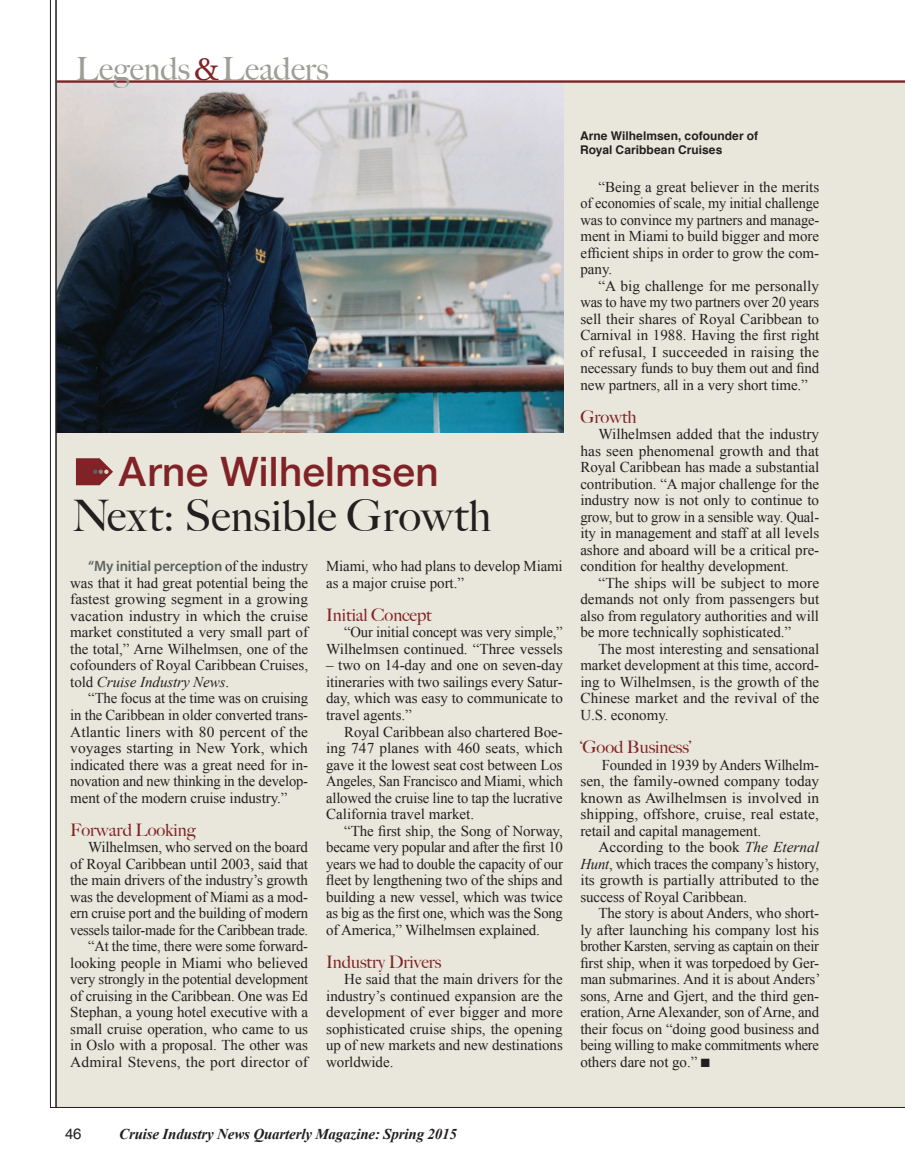
<style>
.page{position:relative;width:905px;height:1175px;background:#fff}
.page>*{position:absolute;margin:0;border:0;box-sizing:border-box;transform-origin:0 0}
.t1{font:500 43.5px "Big Caslon";letter-spacing:.01em;color:#231f20}
.t2{font:500 40.5px "Helvetica Neue";letter-spacing:.01em;color:#812326}
.t3{font:500 31.95px "Big Caslon";color:#9c9f96}
.t4{font:500 17.25px "Big Caslon";letter-spacing:-.005em;color:#812326}
.t5{font:15px/16.5px "Times New Roman";letter-spacing:-.005em;color:#231f20;text-align:justify}
.t6{font:italic 700 15px "Times New Roman";letter-spacing:-.01em;color:#231f20}
.t7{font:600 15px "Myriad Pro";letter-spacing:-.01em;color:#5b625c}
.t8{font:15px "Helvetica";color:#231f20}
.t9{font:700 12px/14.1px "Helvetica";letter-spacing:.005em;color:#231f20}
.s1{font-family:"Bookman Std";font-weight:300;font-size:31.5px;color:#812326}
.s2{font-family:"Times New Roman";font-weight:400;color:#231f20}
.s3{font-style:italic}
</style>
<div class="page">
<div style="left:56px;top:81px;width:848px;height:1026px;background:#e9e7db"></div>
<hr style="left:50px;top:1107px;width:854px;height:1px;background:#231f20">
<img style="left:57px;top:83px;width:506px;height:349px">
<hr style="left:57px;top:80px;width:847px;height:3px;background:#812326">
<hr style="left:55px;top:0;width:2px;height:1107px;background:#231f20">
<hr style="left:50px;top:0;width:1px;height:1107px;background:#231f20">
<svg style="left:76px;top:458px;width:37px;height:27px"></svg>
<h3 class="t3" style="left:76px;top:51px;width:254px">Legends<span class="s1">&amp;</span>Leaders</h3>
<h2 class="t2" style="left:119px;top:438px;width:321px">Arne Wilhelmsen</h2>
<h1 class="t1" style="left:72px;top:490px;width:420px">Next: Sensible Growth</h1>
<p class="t7" style="left:88px;top:557px;width:221px">“My initial perception <span class="s2">of the industry</span></p>
<p class="t5" style="left:70px;top:574px;width:239px">was that it had great potential being the fastest growing segment in a growing vacation industry in which the cruise market constituted a very small part of the total,” Arne Wilhelmsen, one of the cofounders of Royal Caribbean Cruises, told <span class="s3">Cruise Industry News</span>.</p>
<p class="t5" style="left:70px;top:690px;width:239px;text-indent:18px">“The focus at the time was on cruising in the Caribbean in older converted trans-Atlantic liners with 80 percent of the voyages starting in New York, which indicated there was a great need for in&shy;novation and new thinking in the develop&shy;ment of the modern cruise industry.”</p>
<p class="t4" style="left:70px;top:819px;width:127px">Forward Looking</p>
<p class="t5" style="left:70px;top:838px;width:239px;text-align:right">Wilhelmsen, who served on the board<br>of Royal Caribbean until 2003, said that the main drivers of the industry’s growth was the development of Miami as a mod&shy;ern cruise port and the building of modern vessels tailor-made for the Caribbean trade. “At the time, there were some forward&shy;looking people in Miami who believed very strongly in the potential development of cruising in the Caribbean. One was Ed Stephan, a young hotel executive with a small cruise operation, who came to us in Oslo with a proposal. The other was Admiral Stevens, the port director of</p>
<p class="t5" style="left:326px;top:558px;width:238px">Miami, who had plans to develop Miami as a major cruise port.”</p>
<p class="t4" style="left:326px;top:605px;width:107px">Initial Concept</p>
<p class="t5" style="left:326px;top:624px;width:238px;text-align:right">“Our initial concept was very simple,”<br>Wilhelmsen continued. “Three vessels</p>
<p class="t5" style="left:326px;top:657px;width:238px">– two on 14-day and one on seven-day itineraries with two sailings every Satur&shy;day, which was easy to communicate to travel agents.”</p>
<p class="t5" style="left:326px;top:723px;width:238px;text-indent:18px">Royal Caribbean also chartered Boe&shy;ing 747 planes with 460 seats, which gave it the lowest seat cost between Los Angeles, San Francisco and Miami, which allowed the cruise line to tap the lucrative California travel market.</p>
<p class="t5" style="left:326px;top:822px;width:238px;text-indent:18px">“The first ship, the Song of Norway, became very popular and after the first 10 years we had to double the capacity of our fleet by lengthening two of the ships and building a new vessel, which was twice as big as the first one, which was the Song of America,” Wilhelmsen explained.</p>
<p class="t4" style="left:326px;top:951px;width:117px">Industry Drivers</p>
<p class="t5" style="left:326px;top:970px;width:238px;text-indent:18px">He said that the main drivers for the industry’s continued expansion are the development of ever bigger and more sophisticated cruise ships, the opening up of new markets and new destinations worldwide.</p>
<p class="t9" style="left:580px;top:129px;width:180px">Arne Wilhelmsen, cofounder of<br>Royal Caribbean Cruises</p>
<p class="t5" style="left:580px;top:178px;width:240px;text-indent:18px">“Being a great believer in the merits of economies of scale, my initial challenge was to convince my partners and manage&shy;ment in Miami to build bigger and more efficient ships in order to grow the com&shy;pany.</p>
<p class="t5" style="left:580px;top:277px;width:240px;text-indent:18px">“A big challenge for me personally was to have my two partners over 20 years sell their shares of Royal Caribbean to Carnival in 1988. Having the first right of refusal, I succeeded in raising the necessary funds to buy them out and find new partners, all in a very short time.”</p>
<p class="t4" style="left:580px;top:407px;width:58px">Growth</p>
<p class="t5" style="left:580px;top:426px;width:240px;text-indent:18px">Wilhelmsen added that the industry has seen phenomenal growth and that Royal Caribbean has made a substantial contribution. “A major challenge for the industry now is not only to continue to grow, but to grow in a sensible way. Qual&shy;ity in management and staff at all levels ashore and aboard will be a critical pre&shy;condition for healthy development.</p>
<p class="t5" style="left:580px;top:574px;width:240px;text-indent:18px">“The ships will be subject to more demands not only from passengers but also from regulatory authorities and will be more technically sophisticated.”</p>
<p class="t5" style="left:580px;top:640px;width:240px;text-indent:18px">The most interesting and sensational market development at this time, accord&shy;ing to Wilhelmsen, is the growth of the Chinese market and the revival of the U.S. economy.</p>
<p class="t4" style="left:580px;top:737px;width:112px">‘Good Business’</p>
<p class="t5" style="left:580px;top:756px;width:240px;text-indent:21px">Founded in 1939 by Anders Wilhelm&shy;sen, the family-owned company today known as Awilhelmsen is involved in shipping, offshore, cruise, real estate, retail and capital management.</p>
<p class="t5" style="left:580px;top:838px;width:240px;text-indent:18px">According to the book <span class="s3">The Eternal Hunt</span>, which traces the company’s history, its growth is partially attributed to the success of Royal Caribbean.</p>
<p class="t5" style="left:580px;top:904px;width:241px;text-indent:18px">The story is about Anders, who short&shy;ly after launching his company lost his brother Karsten, serving as captain on their first ship, when it was torpedoed by Ger&shy;man submarines. And it is about Anders’ sons, Arne and Gjert, and the third gen&shy;eration, Arne Alexander, son of Arne, and their focus on “doing good business and being willing to make commitments where others dare not go.” ■</p>
<p class="t8" style="left:65px;top:1122px;width:18px">46</p>
<p class="t6" style="left:119px;top:1123px;width:339px">Cruise Industry News Quarterly Magazine: Spring 2015</p>
</div>
